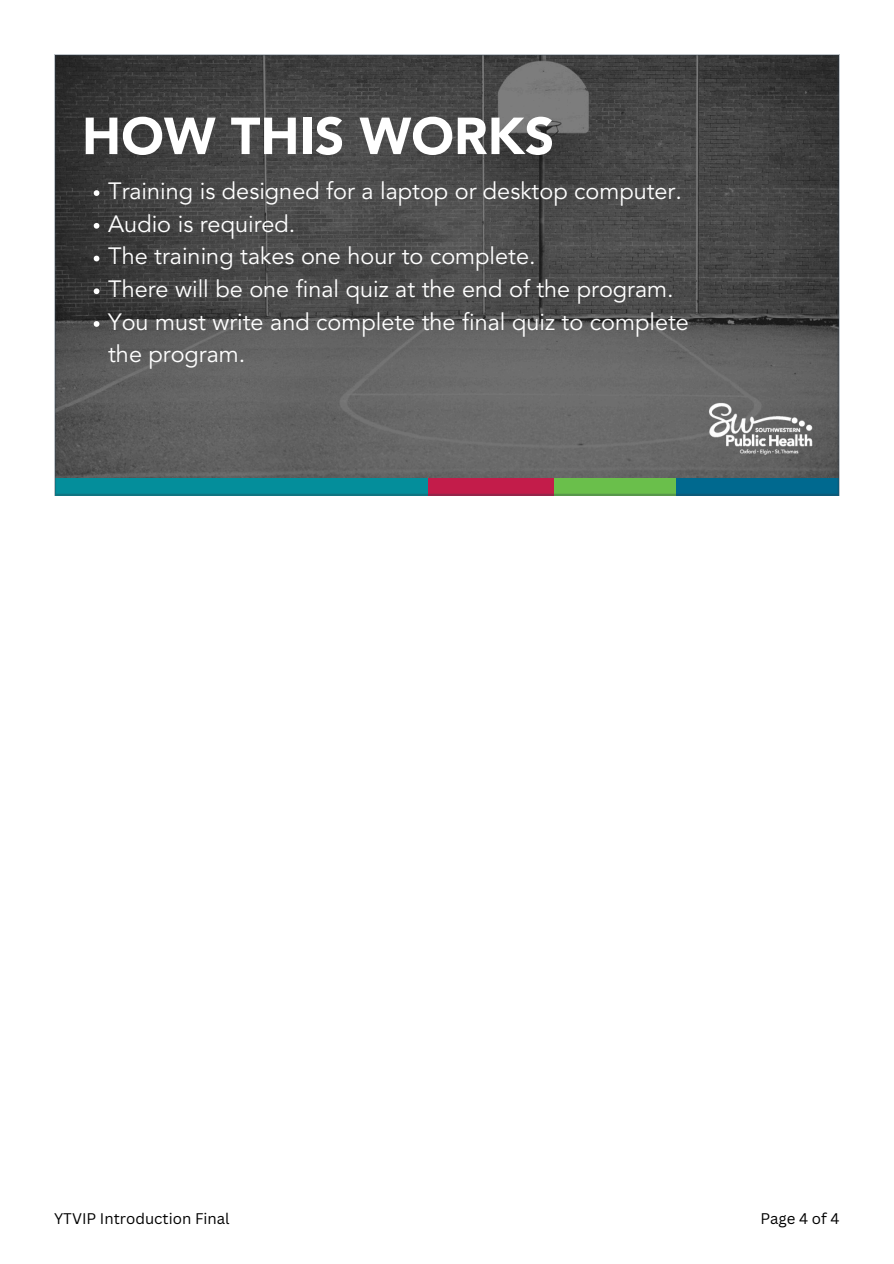
<style>
.page{position:relative;width:894px;height:1264px;background:#fff}
.page>*{position:absolute;margin:0;border:0;box-sizing:border-box;transform-origin:0 0}
.t1{font:900 51.45px "Avenir LT Std";color:#fff}
.t2{font:23.4px/32.7px "Avenir LT Std";color:#fff}
.t3{font:15px "Canva Sans";color:#000}
</style>
<div class="page">
<svg style="left:54px;top:54px;width:785px;height:441px;background:#505353"></svg>
<p class="t1" style="left:82px;top:115px;width:473px">HOW THIS WORKS</p>
<p class="t2" style="left:108px;top:176px;width:575px">Training is designed for a laptop or desktop computer.</p>
<p class="t2" style="left:108px;top:209px;width:189px">Audio is required.</p>
<p class="t2" style="left:108px;top:242px;width:429px">The training takes one hour to complete.</p>
<p class="t2" style="left:108px;top:274px;width:567px">There will be one final quiz at the end of the program.</p>
<p class="t2" style="left:108px;top:307px;width:582px">You must write and complete the final quiz to complete the program.</p>
<p class="t3" style="left:54px;top:1207px;width:177px">YTVIP Introduction Final</p>
<p class="t3" style="left:760px;top:1207px;width:81px">Page 4 of 4</p>
</div>
